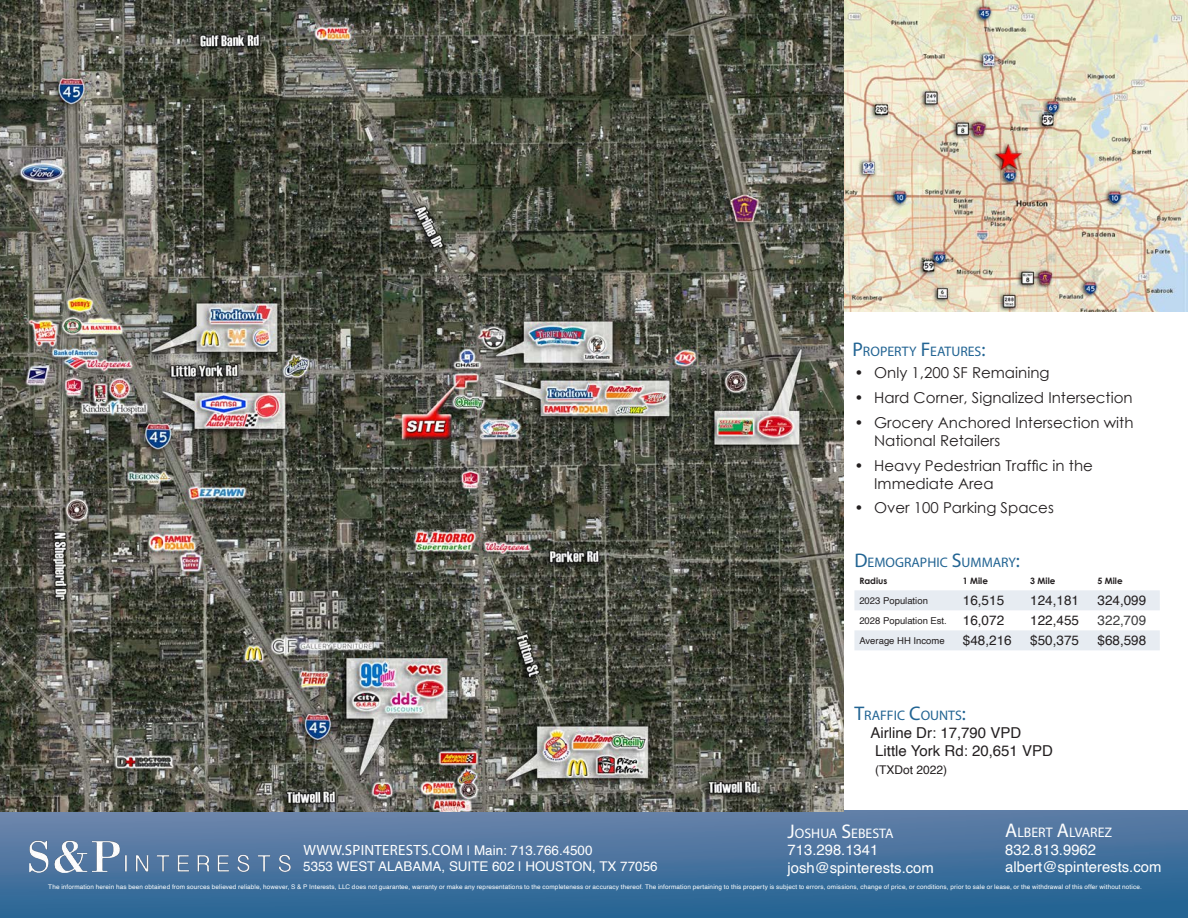
<style>
.page{position:relative;width:1188px;height:918px;background:#fff}
.page>*{position:absolute;margin:0;border:0;box-sizing:border-box;transform-origin:0 0}
.t1{font:15px/18px "Century Gothic";color:#231f20}
.t2{font:15px "Helvetica";color:#231f20}
.t3{font:14.85px "Helvetica";color:#fff}
.t4{font:14.85px "Myriad Pro";letter-spacing:.02em;color:#fff}
.t5{font:14.85px "Helvetica";color:#fff}
.t6{font:13.8px "Myriad Pro";color:#226493}
.t7{font:13.8px "Myriad Pro";color:#fff}
.t8{font:13.5px "Helvetica";color:#231f20}
.t9{font:13.5px "Helvetica";letter-spacing:.01em;color:#3e3e3f}
.t10{font:13.35px "Helvetica";color:#fff}
.t11{font:12px "Helvetica";color:#231f20}
.t12{font:9.45px "Helvetica";color:#231f20}
.t13{font:700 8.85px "Century Gothic";color:#231f20}
.t14{font:6.3px "Helvetica";letter-spacing:.02em;color:#fff}
.s1{font-size:19.8px}
.s2{font-family:"Helvetica";font-size:13.35px}
</style>
<div class="page">
<img style="left:0;top:810px;width:1188px;height:108px">
<img style="left:29px;top:840px;width:263px;height:33px">
<img style="left:843px;top:0;width:345px;height:312px">
<svg style="left:854px;top:590px;width:306px;height:60px"></svg>
<img style="left:0;top:0;width:843px;height:812px">
<p class="t6" style="left:852px;top:343px;width:135px"><span class="s1">P</span>ROPERTY <span class="s1">F</span> EATURES<span class="s1">:</span></p>
<p class="t1" style="left:854px;top:364px;width:197px">• Only 1,200 SF Remaining</p>
<p class="t1" style="left:854px;top:388px;width:280px">• Hard Corner, Signalized Intersection</p>
<p class="t1" style="left:874px;top:413px;width:261px;text-indent:-20px">• Grocery Anchored Intersection with<br>National Retailers</p>
<p class="t1" style="left:874px;top:456px;width:220px;text-indent:-20px">• Heavy Pedestrian Traffic in the<br>Immediate Area</p>
<p class="t1" style="left:854px;top:499px;width:201px">• Over 100 Parking Spaces</p>
<p class="t6" style="left:854px;top:554px;width:167px"><span class="s1">D</span>EMOGRAPH IC <span class="s1">S</span>UMMARY<span class="s1">:</span></p>
<p class="t13" style="left:859px;top:575px;width:29px">Radius</p>
<p class="t13" style="left:963px;top:575px;width:27px">1 Mile</p>
<p class="t13" style="left:1030px;top:575px;width:27px">3 Mile</p>
<p class="t13" style="left:1098px;top:575px;width:27px">5 Mile</p>
<p class="t12" style="left:859px;top:593px;width:70px">2023 Population</p>
<p class="t8" style="left:963px;top:590px;width:43px">16,515</p>
<p class="t8" style="left:1030px;top:590px;width:50px">124,181</p>
<p class="t8" style="left:1098px;top:590px;width:50px">324,099</p>
<p class="t12" style="left:859px;top:613px;width:89px">2028 Population Est.</p>
<p class="t8" style="left:963px;top:610px;width:43px">16,072</p>
<p class="t8" style="left:1030px;top:610px;width:50px">122,455</p>
<p class="t9" style="left:1098px;top:610px;width:50px">322,709</p>
<p class="t12" style="left:859px;top:633px;width:87px">Average HH Income</p>
<p class="t8" style="left:963px;top:630px;width:50px">$48,216</p>
<p class="t8" style="left:1030px;top:630px;width:50px">$50,375</p>
<p class="t8" style="left:1098px;top:630px;width:50px">$68,598</p>
<p class="t6" style="left:854px;top:707px;width:113px"><span class="s1">T</span>RAFFIC <span class="s1">C</span>OUNTS<span class="s1">:</span></p>
<p class="t2" style="left:870px;top:721px;width:152px">Airline Dr: 17,790 VPD</p>
<p class="t2" style="left:875px;top:739px;width:179px">Little York Rd: 20,651 VPD</p>
<p class="t11" style="left:875px;top:760px;width:74px">(TXDot 2022)</p>
<h3 class="t7" style="left:1005px;top:824px;width:108px"><span class="s1">A</span>LBERT <span class="s1">A</span>LVAREZ</h3>
<h2 class="t5" style="left:1005px;top:838px;width:92px">832.813.9962</h2>
<h2 class="t3" style="left:1005px;top:855px;width:158px">albert@spinterests.com</h2>
<h3 class="t7" style="left:788px;top:825px;width:107px"><span class="s1">J</span>OSHUA <span class="s1">S</span>EBESTA</h3>
<h2 class="t5" style="left:788px;top:839px;width:92px">713.298.1341</h2>
<h2 class="t3" style="left:788px;top:856px;width:148px">josh@spinterests.com</h2>
<p class="t14" style="left:48px;top:882px;width:1095px">The information herein has been obtained from sources believed reliable, however, S &amp; P Interests, LLC does not guarantee, warranty or make any representations to the completeness or accuracy thereof. The information pertaining to this property is subject to errors, omissions, change of price, or conditions, prior to sale or lease, or the withdrawal of this offer without notice.</p>
<h2 class="t4" style="left:303px;top:841px;width:291px">WWW.SPINTERESTS.COM <span class="s2">| Main: 713.766.4500</span></h2>
<h3 class="t10" style="left:303px;top:856px;width:356px">5353 WEST ALABAMA, SUITE 602 | HOUSTON, TX 77056</h3>
</div>
